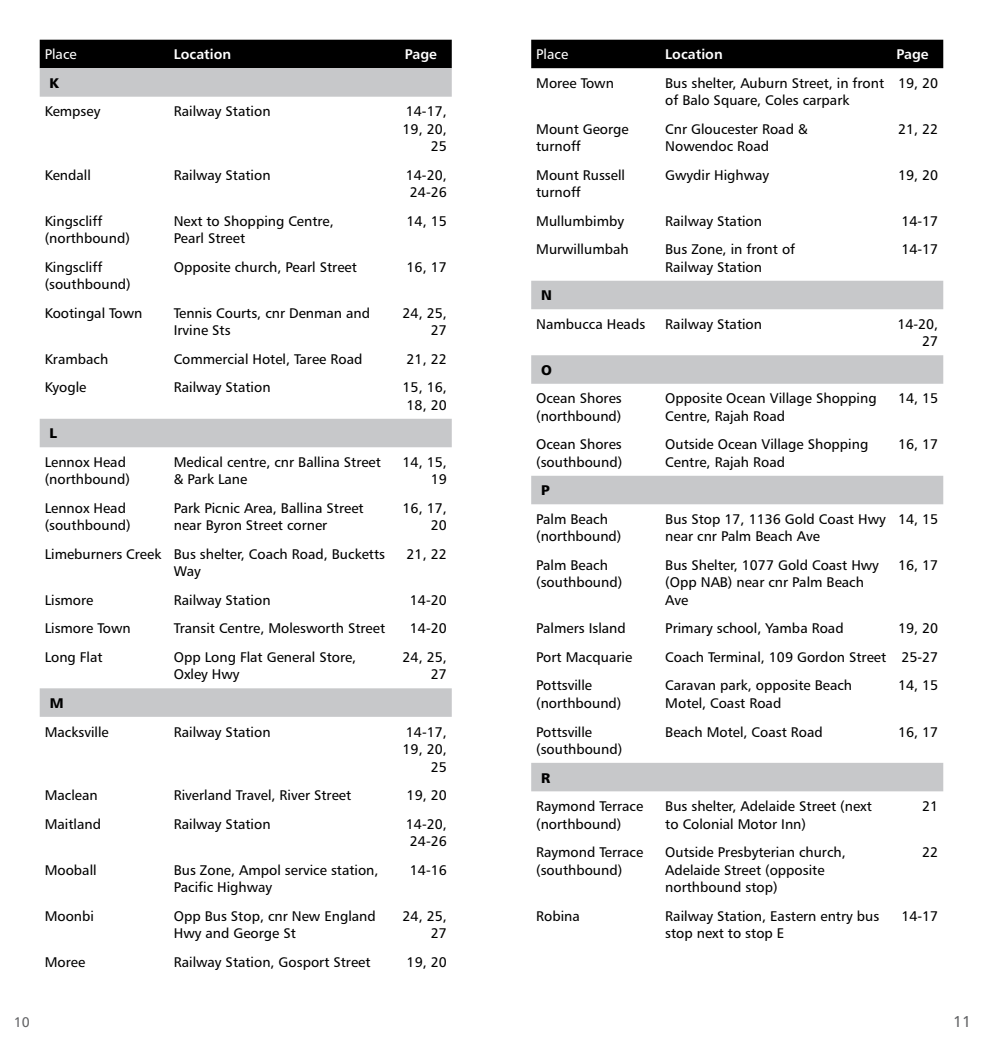
<style>
.page{position:relative;width:983px;height:1042px;background:#fff}
.page>*{position:absolute;margin:0;border:0;box-sizing:border-box;transform-origin:0 0}
.t1{font:15.75px "Trans Text Rm";color:#636466}
.t2{font:14px/17.5px "Trans Text Rm";color:#000}
.t3{font:500 14px "Trans Text Md";color:#fff}
.t4{font:14px "Trans Text Rm";color:#fff}
.t5{font:700 14px "Trans Text Bd";color:#000}
.t6{font:14px "Trans Text Rm";color:#636466}
</style>
<div class="page">
<div style="left:40px;top:40px;width:411px;height:28px;background:#000"></div>
<svg style="left:40px;top:68px;width:411px;height:649px"></svg>
<div style="left:531px;top:40px;width:412px;height:28px;background:#000"></div>
<svg style="left:531px;top:281px;width:412px;height:510px"></svg>
<p class="t4" style="left:45px;top:46px;width:34px">Place</p>
<p class="t3" style="left:174px;top:46px;width:59px">Location</p>
<p class="t3" style="left:405px;top:46px;width:34px">Page</p>
<p class="t5" style="left:50px;top:74px;width:11px">K</p>
<p class="t2" style="left:45px;top:102px;width:57px">Kempsey</p>
<p class="t2" style="left:174px;top:102px;width:98px">Railway Station</p>
<p class="t2" style="left:402px;top:102px;width:46px;text-align:right">14-17,<br>19, 20,<br>25</p>
<p class="t2" style="left:45px;top:166px;width:48px">Kendall</p>
<p class="t2" style="left:174px;top:166px;width:98px">Railway Station</p>
<p class="t2" style="left:406px;top:166px;width:42px">14-20,<br>24-26</p>
<p class="t2" style="left:45px;top:212px;width:87px">Kingscliff (northbound)</p>
<p class="t2" style="left:174px;top:212px;width:161px">Next to Shopping Centre,<br>Pearl Street</p>
<p class="t2" style="left:406px;top:212px;width:42px">14, 15</p>
<p class="t2" style="left:45px;top:258px;width:88px">Kingscliff (southbound)</p>
<p class="t2" style="left:174px;top:258px;width:184px">Opposite church, Pearl Street</p>
<p class="t2" style="left:406px;top:258px;width:42px">16, 17</p>
<p class="t2" style="left:45px;top:304px;width:99px">Kootingal Town</p>
<p class="t2" style="left:174px;top:304px;width:198px">Tennis Courts, cnr Denman and<br>Irvine Sts</p>
<p class="t2" style="left:402px;top:304px;width:46px;text-align:right">24, 25,<br>27</p>
<p class="t2" style="left:45px;top:350px;width:65px">Krambach</p>
<p class="t2" style="left:174px;top:350px;width:190px">Commercial Hotel, Taree Road</p>
<p class="t2" style="left:406px;top:350px;width:42px">21, 22</p>
<p class="t2" style="left:45px;top:378px;width:43px">Kyogle</p>
<p class="t2" style="left:174px;top:378px;width:98px">Railway Station</p>
<p class="t2" style="left:402px;top:378px;width:46px">15, 16,<br>18, 20</p>
<p class="t5" style="left:50px;top:424px;width:9px">L</p>
<p class="t2" style="left:45px;top:453px;width:87px">Lennox Head (northbound)</p>
<p class="t2" style="left:174px;top:453px;width:209px">Medical centre, cnr Ballina Street &amp; Park Lane</p>
<p class="t2" style="left:402px;top:453px;width:46px;text-align:right">14, 15,<br>19</p>
<p class="t2" style="left:45px;top:499px;width:88px">Lennox Head (southbound)</p>
<p class="t2" style="left:174px;top:499px;width:191px">Park Picnic Area, Ballina Street near Byron Street corner</p>
<p class="t2" style="left:402px;top:499px;width:46px;text-align:right">16, 17,<br>20</p>
<p class="t2" style="left:174px;top:545px;width:213px;text-indent:-129px">Limeburners Creek Bus shelter, Coach Road, Bucketts<br>Way</p>
<p class="t2" style="left:406px;top:545px;width:42px">21, 22</p>
<p class="t2" style="left:45px;top:591px;width:50px">Lismore</p>
<p class="t2" style="left:174px;top:591px;width:98px">Railway Station</p>
<p class="t2" style="left:410px;top:591px;width:38px">14-20</p>
<p class="t2" style="left:45px;top:619px;width:87px">Lismore Town</p>
<p class="t2" style="left:174px;top:619px;width:213px">Transit Centre, Molesworth Street</p>
<p class="t2" style="left:410px;top:619px;width:38px">14-20</p>
<p class="t2" style="left:45px;top:648px;width:59px">Long Flat</p>
<p class="t2" style="left:174px;top:648px;width:184px">Opp Long Flat General Store,<br>Oxley Hwy</p>
<p class="t2" style="left:402px;top:648px;width:46px;text-align:right">24, 25,<br>27</p>
<p class="t5" style="left:50px;top:694px;width:15px">M</p>
<p class="t2" style="left:45px;top:722px;width:65px">Macksville</p>
<p class="t2" style="left:174px;top:722px;width:98px">Railway Station</p>
<p class="t2" style="left:402px;top:722px;width:46px;text-align:right">14-17,<br>19, 20,<br>25</p>
<p class="t2" style="left:45px;top:786px;width:55px">Maclean</p>
<p class="t2" style="left:174px;top:786px;width:179px">Riverland Travel, River Street</p>
<p class="t2" style="left:406px;top:786px;width:42px">19, 20</p>
<p class="t2" style="left:45px;top:814px;width:58px">Maitland</p>
<p class="t2" style="left:174px;top:814px;width:98px">Railway Station</p>
<p class="t2" style="left:406px;top:814px;width:42px">14-20,<br>24-26</p>
<p class="t2" style="left:45px;top:860px;width:53px">Mooball</p>
<p class="t2" style="left:174px;top:860px;width:206px">Bus Zone, Ampol service station,<br>Pacific Highway</p>
<p class="t2" style="left:410px;top:860px;width:38px">14-16</p>
<p class="t2" style="left:45px;top:906px;width:51px">Moonbi</p>
<p class="t2" style="left:174px;top:906px;width:203px">Opp Bus Stop, cnr New England<br>Hwy and George St</p>
<p class="t2" style="left:402px;top:906px;width:46px;text-align:right">24, 25,<br>27</p>
<p class="t2" style="left:45px;top:952px;width:42px">Moree</p>
<p class="t2" style="left:174px;top:952px;width:198px">Railway Station, Gosport Street</p>
<p class="t2" style="left:406px;top:952px;width:42px">19, 20</p>
<p class="t4" style="left:536px;top:46px;width:34px">Place</p>
<p class="t3" style="left:665px;top:46px;width:59px">Location</p>
<p class="t3" style="left:896px;top:46px;width:34px">Page</p>
<p class="t2" style="left:536px;top:74px;width:79px">Moree Town</p>
<p class="t2" style="left:665px;top:74px;width:220px">Bus shelter, Auburn Street, in front of Balo Square, Coles carpark</p>
<p class="t2" style="left:897px;top:74px;width:42px">19, 20</p>
<p class="t2" style="left:536px;top:120px;width:94px">Mount George turnoff</p>
<p class="t2" style="left:665px;top:120px;width:144px">Cnr Gloucester Road &amp;<br>Nowendoc Road</p>
<p class="t2" style="left:897px;top:120px;width:42px">21, 22</p>
<p class="t2" style="left:536px;top:166px;width:90px">Mount Russell turnoff</p>
<p class="t2" style="left:665px;top:166px;width:105px">Gwydir Highway</p>
<p class="t2" style="left:897px;top:166px;width:42px">19, 20</p>
<p class="t2" style="left:536px;top:212px;width:89px">Mullumbimby</p>
<p class="t2" style="left:665px;top:212px;width:98px">Railway Station</p>
<p class="t2" style="left:901px;top:212px;width:38px">14-17</p>
<p class="t2" style="left:536px;top:240px;width:94px">Murwillumbah</p>
<p class="t2" style="left:665px;top:240px;width:131px">Bus Zone, in front of<br>Railway Station</p>
<p class="t2" style="left:901px;top:240px;width:38px">14-17</p>
<p class="t5" style="left:541px;top:286px;width:12px">N</p>
<p class="t2" style="left:536px;top:315px;width:110px">Nambucca Heads</p>
<p class="t2" style="left:665px;top:315px;width:98px">Railway Station</p>
<p class="t2" style="left:897px;top:315px;width:42px;text-align:right">14-20,<br>27</p>
<p class="t5" style="left:541px;top:361px;width:12px">O</p>
<p class="t2" style="left:536px;top:389px;width:87px">Ocean Shores (northbound)</p>
<p class="t2" style="left:665px;top:389px;width:213px">Opposite Ocean Village Shopping<br>Centre, Rajah Road</p>
<p class="t2" style="left:897px;top:389px;width:42px">14, 15</p>
<p class="t2" style="left:536px;top:435px;width:88px">Ocean Shores (southbound)</p>
<p class="t2" style="left:665px;top:435px;width:204px">Outside Ocean Village Shopping<br>Centre, Rajah Road</p>
<p class="t2" style="left:897px;top:435px;width:42px">16, 17</p>
<p class="t5" style="left:541px;top:481px;width:10px">P</p>
<p class="t2" style="left:536px;top:510px;width:87px">Palm Beach (northbound)</p>
<p class="t2" style="left:665px;top:510px;width:222px">Bus Stop 17, 1136 Gold Coast Hwy near cnr Palm Beach Ave</p>
<p class="t2" style="left:897px;top:510px;width:42px">14, 15</p>
<p class="t2" style="left:536px;top:556px;width:88px">Palm Beach (southbound)</p>
<p class="t2" style="left:665px;top:556px;width:215px">Bus Shelter, 1077 Gold Coast Hwy (Opp NAB) near cnr Palm Beach<br>Ave</p>
<p class="t2" style="left:897px;top:556px;width:42px">16, 17</p>
<p class="t2" style="left:536px;top:619px;width:91px">Palmers Island</p>
<p class="t2" style="left:665px;top:619px;width:180px">Primary school, Yamba Road</p>
<p class="t2" style="left:897px;top:619px;width:42px">19, 20</p>
<p class="t2" style="left:536px;top:648px;width:97px">Port Macquarie</p>
<p class="t2" style="left:665px;top:648px;width:274px">Coach Terminal, 109 Gordon Street 25-27</p>
<p class="t2" style="left:536px;top:676px;width:87px">Pottsville (northbound)</p>
<p class="t2" style="left:665px;top:676px;width:188px">Caravan park, opposite Beach<br>Motel, Coast Road</p>
<p class="t2" style="left:897px;top:676px;width:42px">14, 15</p>
<p class="t2" style="left:536px;top:722px;width:88px">Pottsville (southbound)</p>
<p class="t2" style="left:665px;top:722px;width:159px">Beach Motel, Coast Road</p>
<p class="t2" style="left:897px;top:722px;width:42px">16, 17</p>
<p class="t5" style="left:541px;top:768px;width:11px">R</p>
<p class="t2" style="left:536px;top:797px;width:109px">Raymond Terrace (northbound)</p>
<p class="t2" style="left:665px;top:797px;width:208px">Bus shelter, Adelaide Street (next to Colonial Motor Inn)</p>
<p class="t2" style="left:922px;top:797px;width:18px">21</p>
<p class="t2" style="left:536px;top:843px;width:109px">Raymond Terrace (southbound)</p>
<p class="t2" style="left:665px;top:843px;width:182px">Outside Presbyterian church,<br>Adelaide Street (opposite northbound stop)</p>
<p class="t2" style="left:922px;top:843px;width:18px">22</p>
<p class="t2" style="left:536px;top:906px;width:45px">Robina</p>
<p class="t2" style="left:665px;top:906px;width:215px">Railway Station, Eastern entry bus stop next to stop E</p>
<p class="t2" style="left:901px;top:906px;width:38px">14-17</p>
<p class="t6" style="left:14px;top:1013px;width:18px">10</p>
<p class="t1" style="left:952px;top:1012px;width:20px">11</p>
</div>
